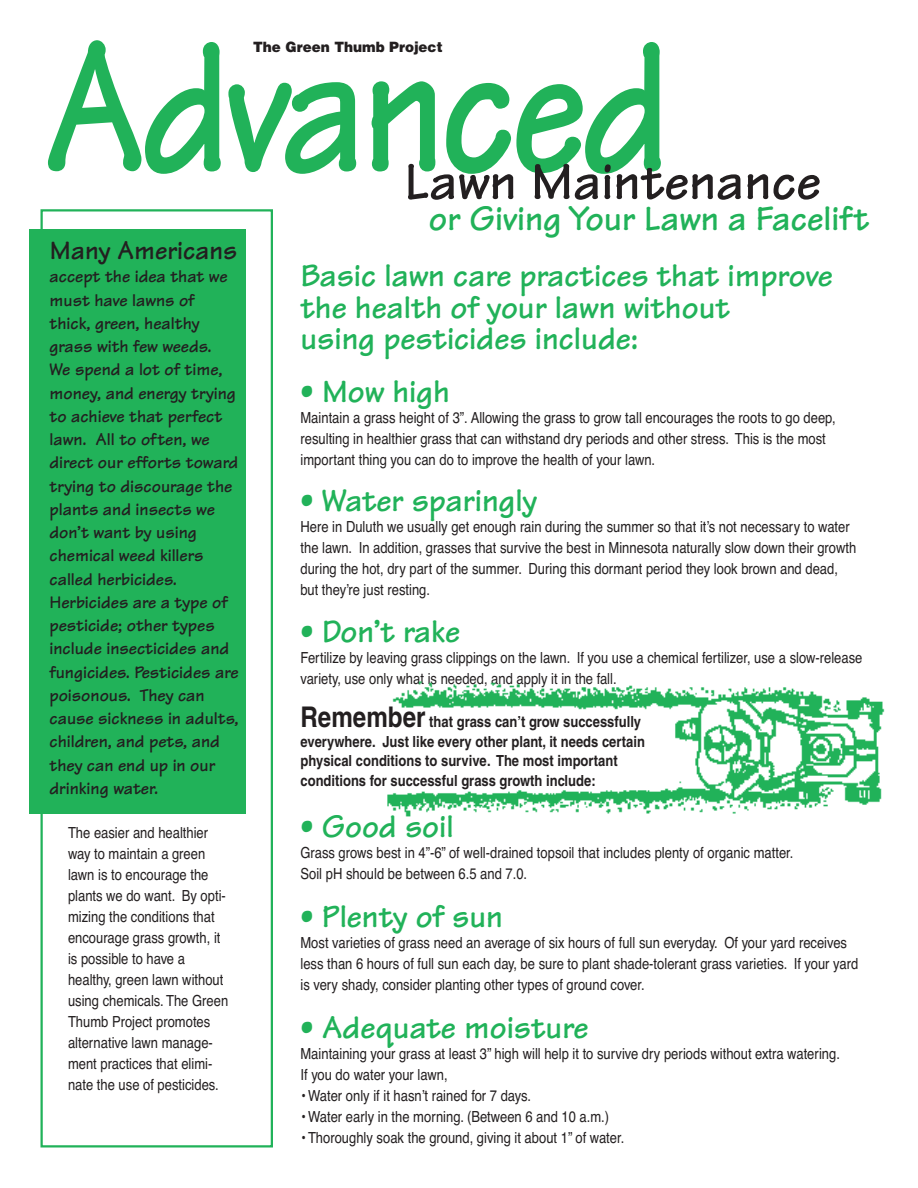
<style>
.page{position:relative;width:918px;height:1188px;background:#fff}
.page>*{position:absolute;margin:0;border:0;box-sizing:border-box;transform-origin:0 0}
.t1{font:700 195px "Tekton";letter-spacing:-.03em;color:#21b259;scale:.85 1}
.t2{font:700 54px "Tekton";color:#231f20}
.t3{font:700 36px "Tekton";color:#21b259}
.t4{font:700 33px/31.5px "Tekton";color:#21b259}
.t5{font:700 27px "Tekton";color:#231f20}
.t6{font:700 18px/23.2px "Tekton";color:#231f20}
.t7{font:15.3px/21px "Helvetica";color:#231f20;scale:.85 1}
.t8{font:700 15.3px/19.5px "Helvetica";color:#231f20;scale:.85 1}
.t9{font:900 14.25px "Helvetica";color:#231f20;scale:.95 1}
.s1{font-size:28.5px}
</style>
<div class="page">
<div style="left:29px;top:230px;width:216px;height:584px;background:#21b259"></div>
<img style="left:387px;top:681px;width:498px;height:136px">
<div style="left:40px;top:209px;width:233px;height:939px;border:2px solid #21b259"></div>
<h1 class="t1" style="left:42px;top:42px;width:742px">Advanced</h1>
<p class="t9" style="left:253px;top:42px;width:201px">The Green Thumb Project</p>
<h2 class="t2" style="left:405px;top:163px;width:418px">Lawn Maintenance</h2>
<h3 class="t3" style="left:429px;top:207px;width:442px">or Giving Your Lawn a Facelift</h3>
<h3 class="t5" style="left:50px;top:241px;width:189px">Many Americans</h3>
<p class="t6" style="left:50px;top:268px;width:191px">accept the idea that we must have lawns of thick, green, healthy grass with few weeds.<br>We spend a lot of time, money, and energy trying to achieve that perfect lawn. All to often, we direct our efforts toward trying to discourage the plants and insects we don’t want by using chemical weed killers called herbicides.<br>Herbicides are a type of pesticide; other types include insecticides and fungicides. Pesticides are poisonous. They can cause sickness in adults, children, and pets, and they can end up in our drinking water.</p>
<p class="t7" style="left:68px;top:824px;width:190px">The easier and healthier way to maintain a green lawn is to encourage the plants we do want. By opti&shy;mizing the conditions that encourage grass growth, it is possible to have a healthy, green lawn without using chemicals. The Green<br>Thumb Project promotes alternative lawn manage&shy;ment practices that elimi&shy;nate the use of pesticides.</p>
<h3 class="t4" style="left:301px;top:265px;width:534px">Basic lawn care practices that improve the health of your lawn without<br>using pesticides include:</h3>
<h3 class="t4" style="left:301px;top:380px;width:151px">• Mow high</h3>
<p class="t7" style="left:301px;top:409px;width:631px">Maintain a grass height of 3”. Allowing the grass to grow tall encourages the roots to go deep, resulting in healthier grass that can withstand dry periods and other stress. This is the most important thing you can do to improve the health of your lawn.</p>
<h3 class="t4" style="left:301px;top:490px;width:238px">• Water sparingly</h3>
<p class="t7" style="left:301px;top:518px;width:655px">Here in Duluth we usually get enough rain during the summer so that it’s not necessary to water the lawn. In addition, grasses that survive the best in Minnesota naturally slow down their growth during the hot, dry part of the summer. During this dormant period they look brown and dead, but they’re just resting.</p>
<h3 class="t4" style="left:301px;top:620px;width:161px">• Don’t rake</h3>
<p class="t7" style="left:301px;top:649px;width:663px">Fertilize by leaving grass clippings on the lawn. If you use a chemical fertilizer, use a slow-release variety, use only what is needed, and apply it in the fall.</p>
<p class="t8" style="left:301px;top:714px;width:407px"><span class="s1">Remember</span> that grass can’t grow successfully everywhere. Just like every other plant, it needs certain physical conditions to survive. The most important conditions for successful grass growth include:</p>
<h3 class="t4" style="left:301px;top:815px;width:155px">• Good soil</h3>
<p class="t7" style="left:301px;top:844px;width:582px">Grass grows best in 4”-6” of well-drained topsoil that includes plenty of organic matter.<br>Soil pH should be between 6.5 and 7.0.</p>
<h3 class="t4" style="left:301px;top:905px;width:204px">• Plenty of sun</h3>
<p class="t7" style="left:301px;top:934px;width:658px">Most varieties of grass need an average of six hours of full sun everyday. Of your yard receives less than 6 hours of full sun each day, be sure to plant shade-tolerant grass varieties. If your yard is very shady, consider planting other types of ground cover.</p>
<h3 class="t4" style="left:301px;top:1016px;width:289px">• Adequate moisture</h3>
<p class="t7" style="left:301px;top:1045px;width:636px">Maintaining your grass at least 3” high will help it to survive dry periods without extra watering.<br>If you do water your lawn,</p>
<p class="t7" style="left:301px;top:1087px;width:273px">• Water only if it hasn’t rained for 7 days.</p>
<p class="t7" style="left:301px;top:1108px;width:365px">• Water early in the morning. (Between 6 and 10 a.m.)</p>
<p class="t7" style="left:301px;top:1129px;width:383px">• Thoroughly soak the ground, giving it about 1” of water.</p>
</div>
